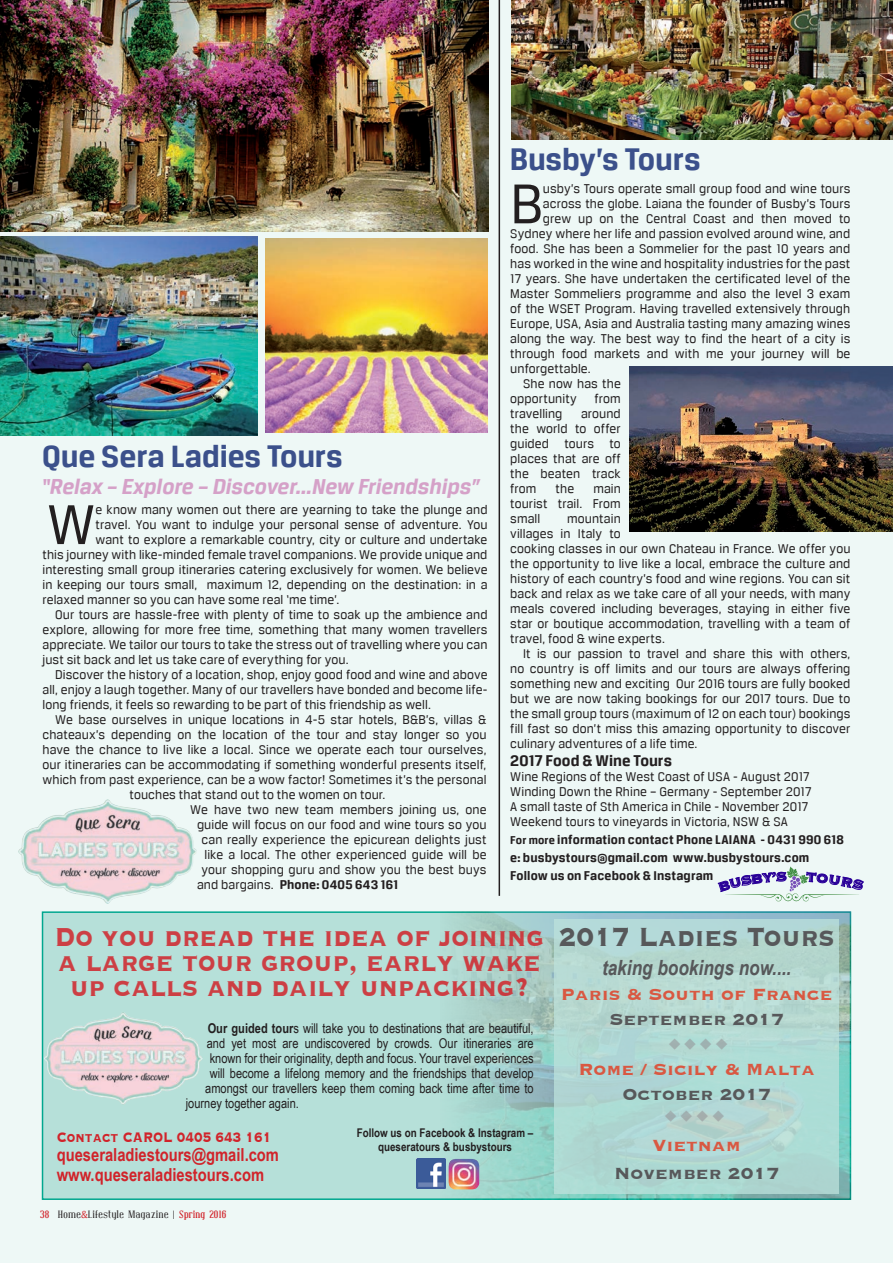
<style>
.page{position:relative;width:893px;height:1263px;background:#eef8f6}
.page>*{position:absolute;margin:0;border:0;box-sizing:border-box;transform-origin:0 0}
.t1{font:59.7px "Breuer Text";color:#231f20}
.t2{font:700 33.75px "Copperplate";color:#d1232a;scale:.85 1}
.t3{font:700 33px "Breuer Text";letter-spacing:-.005em;color:#3b508b}
.t4{font:italic 700 22.95px "Breuer Text";color:#d5a1c8}
.t5{font:700 21px "Copperplate";color:#d95842}
.t6{font:700 21px "Copperplate";color:#57585a}
.t7{font:italic 700 21px "Arial Narrow";color:#57585a}
.t8{font:700 18px/19.5px "Arial Narrow";color:#d1232a}
.t9{font:700 18px "Copperplate";color:#d1232a;scale:.78 1}
.t10{font:700 16.5px "Breuer Text";color:#231f20}
.t11{font:13.5px/15px "Breuer Text";letter-spacing:.005em;color:#231f20;text-align:justify}
.t12{font:13.5px "Arial Narrow";color:#231f20}
.t13{font:700 13.5px/18px "Breuer Text";letter-spacing:.01em;color:#231f20}
.t14{font:700 12px/14.4px "Arial Narrow";color:#231f20;text-align:center}
.t15{font:10.5px "Covington";color:#231f20}
.s1{font-weight:400}
.s2{font-size:12px}
.s3{font-size:34.05px;color:#57585a}
.s4{font-weight:700}
.s5{font-weight:700;color:#d1232a}
.s6{font-family:"Cambria";color:#d1232a}
</style>
<div class="page">
<img style="left:0;top:0;width:489px;height:231px">
<div style="left:42px;top:911px;width:809px;height:289px;background:#b6e0d9;border:2px solid #00a78f"></div>
<img style="left:440px;top:912px;width:410px;height:287px">
<div style="left:554px;top:920px;width:285px;height:274px;background:#b2d9d4"></div>
<img style="left:416px;top:1159px;width:30px;height:29px">
<img style="left:449px;top:1159px;width:30px;height:30px">
<img style="left:265px;top:238px;width:223px;height:194px">
<img style="left:0;top:237px;width:258px;height:199px">
<img style="left:629px;top:366px;width:264px;height:166px">
<img style="left:512px;top:0;width:381px;height:139px">
<hr style="left:499px;top:0;width:1px;height:896px;background:#231f20">
<img style="left:18px;top:799px;width:179px;height:105px">
<img style="left:44px;top:1012px;width:159px;height:93px">
<svg style="left:680px;top:1112px;width:44px;height:9px"></svg>
<svg style="left:718px;top:866px;width:146px;height:36px"></svg>
<h3 class="t3" style="left:42px;top:438px;width:302px">Que Sera Ladies Tours</h3>
<h3 class="t4" style="left:41px;top:474px;width:440px">“Relax – Explore – Discover...New Friendships”</h3>
<h1 class="t1" style="left:47px;top:492px;width:50px">W</h1>
<p class="t11" style="left:96px;top:502px;width:394px">e know many women out there are yearning to take the plunge and</p>
<p class="t11" style="left:96px;top:517px;width:394px">travel. You want to indulge your personal sense of adventure. You</p>
<p class="t11" style="left:96px;top:532px;width:393px">want to explore a remarkable country, city or culture and undertake</p>
<p class="t11" style="left:43px;top:547px;width:446px">this journey with like-minded female travel companions. We provide unique and</p>
<p class="t11" style="left:43px;top:562px;width:447px">interesting small group itineraries catering exclusively for women. We believe</p>
<p class="t11" style="left:43px;top:577px;width:447px">in keeping our tours small, maximum 12, depending on the destination: in a</p>
<p class="t11" style="left:43px;top:592px;width:298px">relaxed manner so you can have some real ‘me time’.</p>
<p class="t11" style="left:55px;top:607px;width:434px">Our tours are hassle-free with plenty of time to soak up the ambience and</p>
<p class="t11" style="left:43px;top:622px;width:447px">explore, allowing for more free time, something that many women travellers</p>
<p class="t11" style="left:43px;top:637px;width:447px">appreciate. We tailor our tours to take the stress out of travelling where you can</p>
<p class="t11" style="left:43px;top:652px;width:308px">just sit back and let us take care of everything for you.</p>
<p class="t11" style="left:55px;top:667px;width:434px">Discover the history of a location, shop, enjoy good food and wine and above</p>
<p class="t11" style="left:43px;top:682px;width:446px">all, enjoy a laugh together. Many of our travellers have bonded and become life-</p>
<p class="t11" style="left:43px;top:697px;width:390px">long friends, it feels so rewarding to be part of this friendship as well.</p>
<p class="t11" style="left:55px;top:712px;width:433px">We base ourselves in unique locations in 4-5 star hotels, B&amp;B’s, villas &amp;</p>
<p class="t11" style="left:43px;top:727px;width:445px">chateaux’s depending on the location of the tour and stay longer so you</p>
<p class="t11" style="left:43px;top:742px;width:446px">have the chance to live like a local. Since we operate each tour ourselves,</p>
<p class="t11" style="left:43px;top:757px;width:445px">our itineraries can be accommodating if something wonderful presents itself,</p>
<p class="t11" style="left:43px;top:772px;width:446px">which from past experience, can be a wow factor! Sometimes it’s the personal</p>
<p class="t11" style="left:130px;top:787px;width:257px">touches that stand out to the women on tour.</p>
<p class="t11" style="left:190px;top:802px;width:298px">We have two new team members joining us, one</p>
<p class="t11" style="left:197px;top:817px;width:291px">guide will focus on our food and wine tours so you</p>
<p class="t11" style="left:202px;top:832px;width:286px">can really experience the epicurean delights just</p>
<p class="t11" style="left:205px;top:847px;width:283px">like a local. The other experienced guide will be</p>
<p class="t11" style="left:202px;top:862px;width:286px">your shopping guru and show you the best buys</p>
<p class="t13" style="left:197px;top:875px;width:203px"><span class="s1">and bargains.</span> Phone: 0405 643 161</p>
<h3 class="t3" style="left:510px;top:141px;width:192px">Busby’s Tours</h3>
<h1 class="t1" style="left:510px;top:172px;width:34px">B</h1>
<p class="t11" style="left:543px;top:181px;width:309px">usby’s Tours operate small group food and wine tours</p>
<p class="t11" style="left:543px;top:196px;width:309px">across the globe. Laiana the founder of Busby’s Tours</p>
<p class="t11" style="left:543px;top:211px;width:309px">grew up on the Central Coast and then moved to</p>
<p class="t11" style="left:510px;top:226px;width:342px">Sydney where her life and passion evolved around wine, and</p>
<p class="t11" style="left:510px;top:241px;width:342px">food. She has been a Sommelier for the past 10 years and</p>
<p class="t11" style="left:510px;top:256px;width:342px">has worked in the wine and hospitality industries for the past</p>
<p class="t11" style="left:510px;top:271px;width:342px">17 years. She have undertaken the certificated level of the</p>
<p class="t11" style="left:510px;top:286px;width:342px">Master Sommeliers programme and also the level 3 exam</p>
<p class="t11" style="left:510px;top:301px;width:342px">of the WSET Program. Having travelled extensively through</p>
<p class="t11" style="left:510px;top:316px;width:342px">Europe, USA, Asia and Australia tasting many amazing wines</p>
<p class="t11" style="left:510px;top:331px;width:342px">along the way. The best way to find the heart of a city is</p>
<p class="t11" style="left:510px;top:346px;width:342px">through food markets and with me your journey will be</p>
<p class="t11" style="left:510px;top:361px;width:82px">unforgettable.</p>
<p class="t11" style="left:523px;top:376px;width:99px">She now has the</p>
<p class="t11" style="left:510px;top:391px;width:68px">opportunity</p>
<p class="t11" style="left:595px;top:391px;width:28px">from</p>
<p class="t11" style="left:510px;top:406px;width:54px">travelling</p>
<p class="t11" style="left:510px;top:406px;width:112px;text-indent:71px">around the world to offer guided tours to places that are off the beaten track from</p>
<p class="t11" style="left:510px;top:481px;width:112px;text-indent:83px">main tourist trail. From small</p>
<p class="t11" style="left:556px;top:481px;width:20px">the</p>
<p class="t11" style="left:510px;top:511px;width:342px;text-align:left;text-indent:57px">mountain<br>villages in Italy to<br>cooking classes in our own Chateau in France. We offer you the opportunity to live like a local, embrace the culture and history of each country’s food and wine regions. You can sit back and relax as we take care of all your needs, with many meals covered including beverages, staying in either five star or boutique accommodation, travelling with a team of travel, food &amp; wine experts.</p>
<p class="t11" style="left:510px;top:646px;width:342px;text-indent:13px">It is our passion to travel and share this with others, no country is off limits and our tours are always offering something new and exciting Our 2016 tours are fully booked but we are now taking bookings for our 2017 tours. Due to the small group tours (maximum of 12 on each tour) bookings fill fast so don’t miss this amazing opportunity to discover culinary adventures of a life time.</p>
<p class="t10" style="left:510px;top:752px;width:163px">2017 Food &amp; Wine Tours</p>
<p class="t11" style="left:510px;top:769px;width:303px;text-align:left">Wine Regions of the West Coast of USA - August 2017<br>Winding Down the Rhine – Germany - September 2017<br>A small taste of Sth America in Chile - November 2017<br>Weekend tours to vineyards in Victoria, NSW &amp; SA</p>
<p class="t13" style="left:510px;top:831px;width:335px"><span class="s2">For more</span> information contact Phone LAIANA - 0431 990 618 e: busbystours@gmail.com www.busbystours.com<br>Follow us on Facebook &amp; Instagram</p>
<h2 class="t2" style="left:55px;top:915px;width:919px">Do you dread the idea of joining <span class="s3">2017 Ladies Tours</span></h2>
<h2 class="t2" style="left:58px;top:940px;width:570px">a large tour group, early wake</h2>
<h2 class="t2" style="left:70px;top:966px;width:542px">up calls and daily unpacking?</h2>
<p class="t12" style="left:208px;top:1018px;width:327px"><span class="s4">Our guided tour</span>s will take you to destinations that are beautiful,</p>
<p class="t12" style="left:207px;top:1033px;width:328px">and yet most are undiscovered by crowds. Our itineraries are</p>
<p class="t12" style="left:210px;top:1048px;width:325px">known for their originality, depth and focus. Your travel experiences</p>
<p class="t12" style="left:210px;top:1063px;width:325px">will become a lifelong memory and the friendships that develop</p>
<p class="t12" style="left:205px;top:1078px;width:330px">amongst our travellers keep them coming back time after time to</p>
<p class="t12" style="left:186px;top:1093px;width:115px">journey together again.</p>
<h3 class="t7" style="left:602px;top:951px;width:191px">taking bookings now....</h3>
<h3 class="t5" style="left:561px;top:980px;width:273px">Paris &amp; South of France</h3>
<h3 class="t6" style="left:610px;top:1006px;width:176px">September 2017</h3>
<h3 class="t5" style="left:578px;top:1056px;width:238px">Rome / Sicily &amp; Malta</h3>
<h3 class="t6" style="left:622px;top:1081px;width:150px">October 2017</h3>
<h3 class="t5" style="left:652px;top:1131px;width:90px">Vietnam</h3>
<h3 class="t6" style="left:614px;top:1160px;width:166px">November 2017</h3>
<p class="t14" style="left:357px;top:1125px;width:178px">Follow us on Facebook &amp; Instagram – queseratours &amp; busbystours</p>
<h3 class="t9" style="left:57px;top:1125px;width:277px">Contact CAROL 0405 643 161</h3>
<h3 class="t8" style="left:57px;top:1144px;width:224px">queseraladiestours@gmail.com www.queseraladiestours.com</h3>
<p class="t15" style="left:40px;top:1209px;width:188px"><span class="s5">38</span> Home<span class="s6">&amp;</span>Lifestyle Magazine | <span class="s5">Spring 2016</span></p>
</div>
